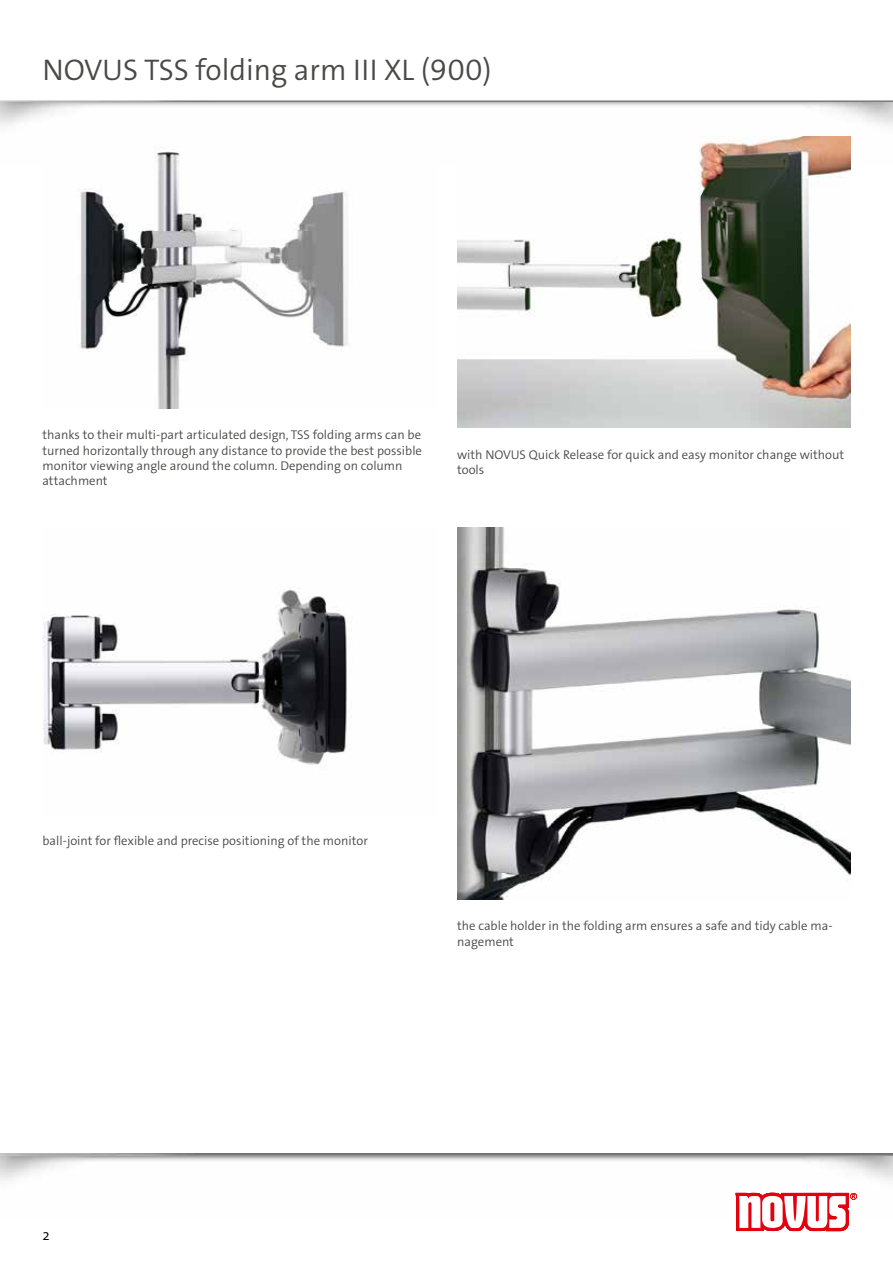
<style>
.page{position:relative;width:893px;height:1263px;background:#fff}
.page>*{position:absolute;margin:0;border:0;box-sizing:border-box;transform-origin:0 0}
.t1{font:300 30px "The Sans Os F";color:#494948}
.t2{font:300 15px "The Sans Os F";color:#000}
.t3{font:300 12.75px/15.3px "The Sans Os F";color:#494948}
</style>
<div class="page">
<img style="left:0;top:101px;width:893px;height:64px">
<img style="left:0;top:102px;width:893px;height:60px">
<img style="left:0;top:1157px;width:893px;height:40px">
<svg style="left:736px;top:1193px;width:121px;height:38px"></svg>
<img style="left:43px;top:136px;width:393px;height:273px">
<img style="left:457px;top:136px;width:393px;height:292px">
<img style="left:43px;top:588px;width:309px;height:182px">
<img style="left:457px;top:528px;width:393px;height:371px">
<h1 class="t1" style="left:43px;top:50px;width:451px">NOVUS TSS folding arm III XL (900)</h1>
<p class="t3" style="left:43px;top:428px;width:381px">thanks to their multi-part articulated design, TSS folding arms can be turned horizontally through any distance to provide the best possible monitor viewing angle around the column. Depending on column attachment</p>
<p class="t3" style="left:457px;top:447px;width:389px">with NOVUS Quick Release for quick and easy monitor change without tools</p>
<p class="t3" style="left:43px;top:833px;width:327px">ball-joint for flexible and precise positioning of the monitor</p>
<p class="t3" style="left:457px;top:918px;width:377px">the cable holder in the folding arm ensures a safe and tidy cable ma&shy;nagement</p>
<p class="t2" style="left:43px;top:1225px;width:9px">2</p>
</div>
